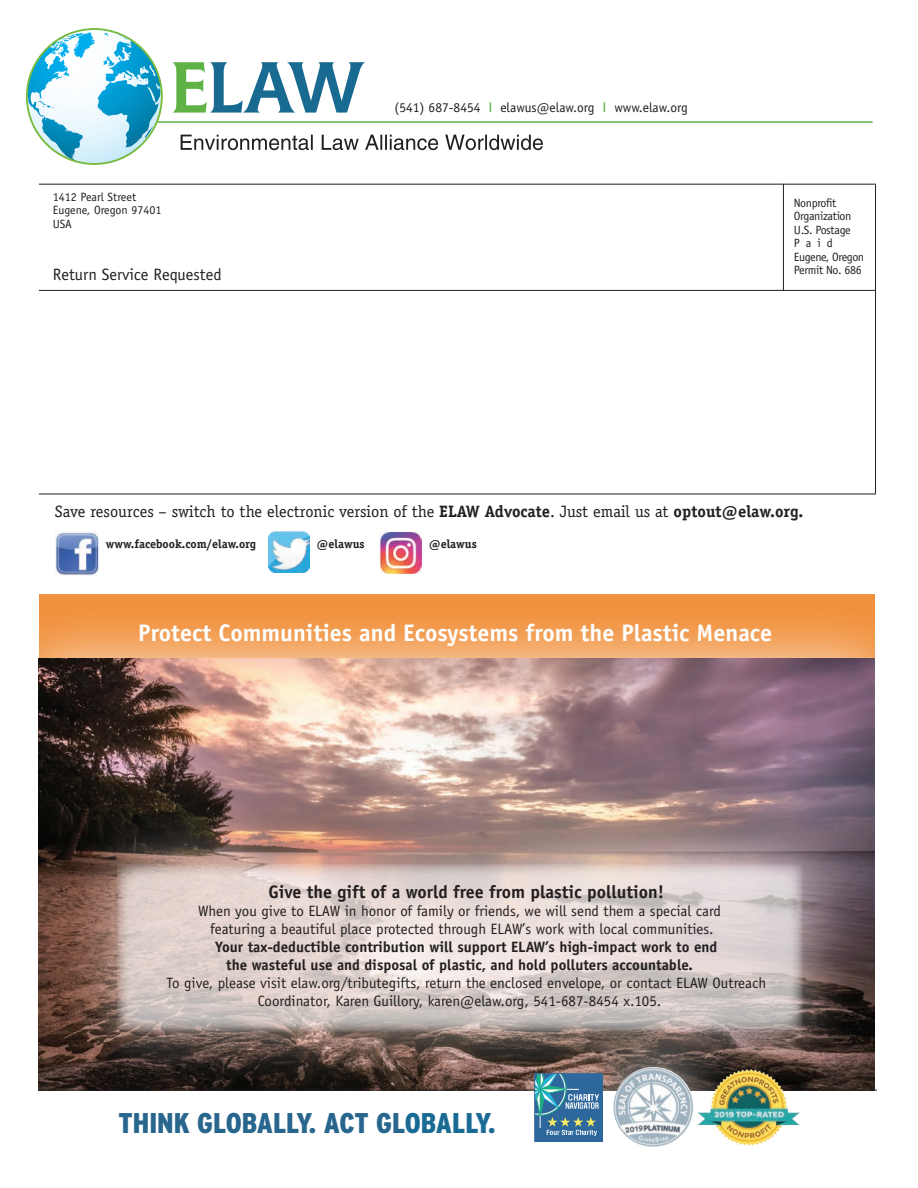
<style>
.page{position:relative;width:918px;height:1188px;background:#fff}
.page>*{position:absolute;margin:0;border:0;box-sizing:border-box;transform-origin:0 0}
.t1{font:75.45px "Flare Gothic Regular DTC";color:#186a91}
.t2{font:900 condensed 28.5px "Interstate";color:#28668e}
.t3{font:700 24px "Officina Sans";color:#fff}
.Body_copy{font:700 18px "Officina Sans";color:#231f20}
.t4{font:16.5px "Officina Serif";color:#231f20}
.t5{font:16.5px "Officina Sans";color:#231f20}
.Body_copy-2{font:15px/18px "Officina Sans";color:#231f20;text-align:center}
.Body_copy-3{font:700 15px/18px "Officina Sans";color:#231f20}
.t6{font:13.5px "Officina Sans";color:#231f20}
.t7{font:12px "Officina Sans";letter-spacing:-.03em;color:#231f20}
.t8{font:700 12px "Officina Serif";color:#231f20}
.t9{font:12px "Officina Sans";color:#231f20}
.s1{color:#5eb246}
.s2{font-family:"Helvetica";color:#5eb246}
.s3{font-weight:700}
.s4{color:#196b94}
</style>
<div class="page">
<div style="left:39px;top:594px;width:836px;height:66px;background:#f1913d"></div>
<div style="left:0;top:602px;width:918px;height:545px;background:#fff;opacity:.75"></div>
<img style="left:39px;top:659px;width:836px;height:431px">
<hr style="left:39px;top:1090px;width:838px;height:1px;background:#231f20">
<hr style="left:152px;top:121px;width:721px;height:2px;background:#5eb246">
<hr style="left:39px;top:184px;width:837px;height:1px;background:#231f20">
<hr style="left:39px;top:290px;width:837px;height:1px;background:#231f20">
<hr style="left:783px;top:184px;width:1px;height:107px;background:#231f20">
<hr style="left:875px;top:184px;width:1px;height:310px;background:#231f20">
<hr style="left:39px;top:494px;width:837px;height:1px;background:#231f20">
<img style="left:269px;top:531px;width:40px;height:41px">
<img style="left:56px;top:532px;width:43px;height:45px">
<svg style="left:181px;top:135px;width:362px;height:15px"></svg>
<svg style="left:26px;top:28px;width:137px;height:137px"></svg>
<img style="left:380px;top:533px;width:42px;height:41px">
<div style="left:559px;top:1013px;width:189px;height:175px;background:#fff"></div>
<img style="left:613px;top:1088px;width:80px;height:59px">
<div style="left:535px;top:1090px;width:67px;height:52px;background:#2e679b"></div>
<svg style="left:536px;top:1088px;width:63px;height:48px"></svg>
<div style="left:534px;top:1073px;width:68px;height:69px;border:1px solid #2e679b"></div>
<img style="left:698px;top:1088px;width:102px;height:58px">
<div style="left:60px;top:807px;width:799px;height:281px;background:#fff;opacity:.75"></div>
<svg style="left:117px;top:864px;width:685px;height:167px;background:#daceca"></svg>
<p class="t1" style="left:171px;top:46px;width:196px"><span class="s1">E</span>LAW</p>
<p class="t6" style="left:394px;top:100px;width:295px">(541) 687-8454 <span class="s2">I</span> elawus@elaw.org <span class="s2">I</span> www.elaw.org</p>
<p class="t9" style="left:53px;top:189px;width:85px">1412 Pearl Street</p>
<p class="t9" style="left:53px;top:203px;width:110px">Eugene, Oregon 97401</p>
<p class="t7" style="left:53px;top:216px;width:20px">USA</p>
<p class="t5" style="left:53px;top:265px;width:170px">Return Service Requested</p>
<p class="t7" style="left:794px;top:196px;width:44px">Nonprofit</p>
<p class="t7" style="left:794px;top:209px;width:59px">Organization</p>
<p class="t7" style="left:794px;top:223px;width:58px">U.S. Postage</p>
<p class="t7" style="left:794px;top:236px;width:40px">P a i d</p>
<p class="t7" style="left:794px;top:250px;width:72px">Eugene, Oregon</p>
<p class="t7" style="left:794px;top:263px;width:69px">Permit No. 686</p>
<p class="t4" style="left:55px;top:502px;width:750px">Save resources – switch to the electronic version of the <span class="s3">ELAW Advocate</span>. Just email us at <span class="s3">optout@elaw.org.</span></p>
<p class="t8" style="left:106px;top:536px;width:152px">www.facebook.com/elaw.org</p>
<p class="t8" style="left:317px;top:536px;width:50px">@elawus</p>
<p class="t8" style="left:429px;top:536px;width:50px">@elawus</p>
<p class="t3" style="left:138px;top:618px;width:635px">Protect Communities and Ecosystems from the Plastic Menace</p>
<p class="Body_copy" style="left:268px;top:881px;width:397px">Give the gift of a world free from plastic pollution!</p>
<p class="Body_copy-2" style="left:198px;top:902px;width:524px">When you give to ELAW in honor of family or friends, we will send them a special card featuring a beautiful place protected through ELAW’s work with local communities.</p>
<p class="Body_copy-3" style="left:226px;top:938px;width:493px;text-indent:-11px">Your tax-deductible contribution will support ELAW’s high-impact work to end the wasteful use and disposal of plastic, and hold polluters accountable.</p>
<p class="Body_copy-2" style="left:258px;top:974px;width:510px;text-align:left;text-indent:-91px">To give, please visit elaw.org/tributegifts, return the enclosed envelope, or contact ELAW Outreach<br>Coordinator, Karen Guillory, karen@elaw.org, 541-687-8454 x.105.</p>
<p class="t2" style="left:118px;top:1107px;width:379px">THINK GLOBALLY. ACT GL<span class="s4">OBALLY.</span></p>
</div>
